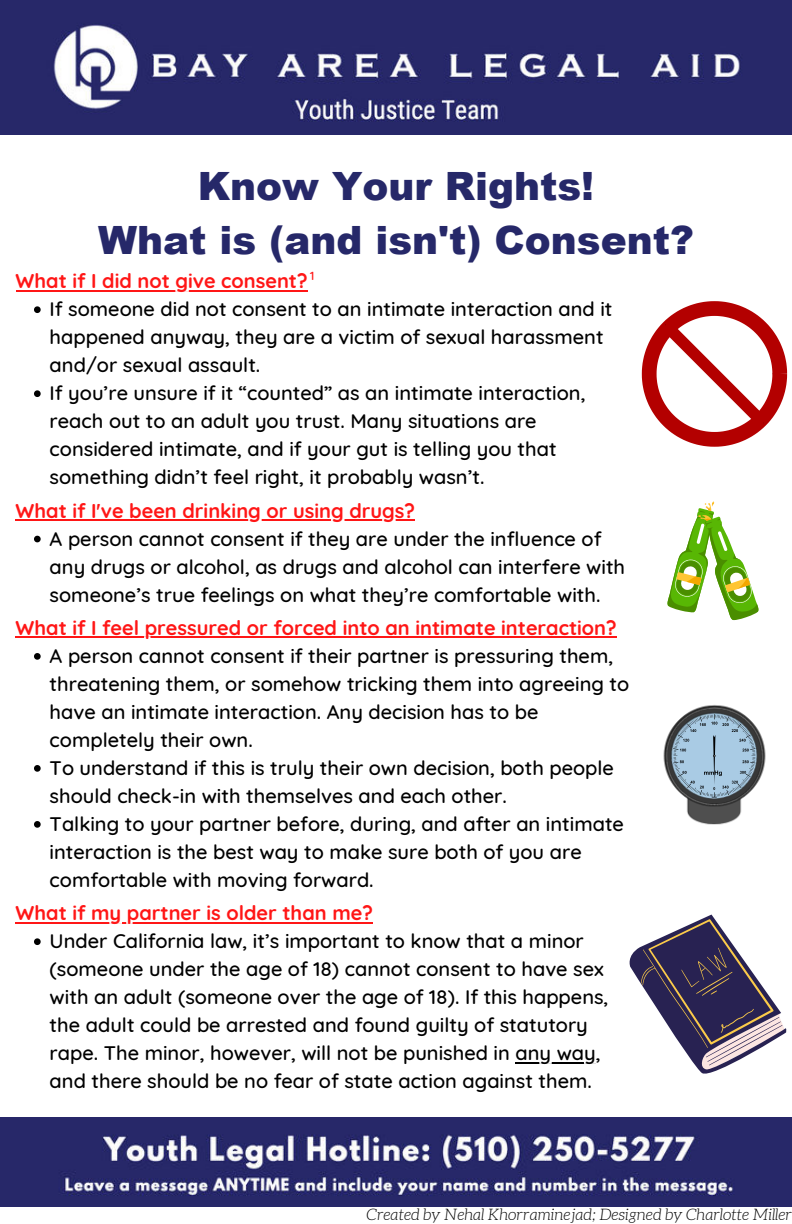
<style>
.page{position:relative;width:792px;height:1224px;background:#fff}
.page>*{position:absolute;margin:0;border:0;box-sizing:border-box;transform-origin:0 0}
.t1{font:900 39px/54px "Arial";color:#262869;text-align:center}
.t2{font:500 20px/28px "Quicksand";color:#000}
.t3{font:700 20px "Quicksand";color:#ff1616}
.t4{font:italic 300 16px "Aleo";color:#000}
.t5{font:500 12px "Quicksand";color:#ff1616}
</style>
<div class="page">
<img style="left:0;top:0;width:792px;height:135px">
<img style="left:0;top:1118px;width:792px;height:88px">
<svg style="left:34px;top:306px;width:7px;height:7px"></svg>
<svg style="left:34px;top:390px;width:7px;height:7px"></svg>
<svg style="left:34px;top:536px;width:7px;height:6px"></svg>
<svg style="left:34px;top:653px;width:7px;height:7px"></svg>
<svg style="left:34px;top:765px;width:7px;height:7px"></svg>
<svg style="left:34px;top:821px;width:7px;height:7px"></svg>
<svg style="left:34px;top:938px;width:7px;height:7px"></svg>
<hr style="left:516px;top:1062px;width:80px;height:2px;background:#000">
<hr style="left:16px;top:290px;width:292px;height:2px;background:#ff1616">
<hr style="left:16px;top:519px;width:399px;height:2px;background:#ff1616">
<hr style="left:16px;top:636px;width:601px;height:2px;background:#ff1616">
<hr style="left:16px;top:922px;width:357px;height:2px;background:#ff1616">
<svg style="left:642px;top:301px;width:145px;height:146px"></svg>
<svg style="left:667px;top:501px;width:92px;height:120px"></svg>
<img style="left:689px;top:816px;width:50px;height:9px">
<img style="left:687px;top:814px;width:54px;height:2px">
<img style="left:663px;top:705px;width:103px;height:109px">
<svg style="left:673px;top:714px;width:82px;height:83px;background:#91abbe"></svg>
<svg style="left:630px;top:915px;width:156px;height:159px"></svg>
<h1 class="t1" style="left:98px;top:158px;width:597px">Know Your Rights!<br>What is (and isn't) Consent?</h1>
<p class="t5" style="left:310px;top:266px;width:6px">1</p>
<p class="t3" style="left:16px;top:265px;width:294px">What if I did not give consent?</p>
<p class="t2" style="left:50px;top:293px;width:564px">If someone did not consent to an intimate interaction and it happened anyway, they are a victim of sexual harassment and/or sexual assault.<br>If you’re unsure if it “counted” as an intimate interaction, reach out to an adult you trust. Many situations are considered intimate, and if your gut is telling you that something didn’t feel right, it probably wasn’t.</p>
<p class="t3" style="left:16px;top:494px;width:401px">What if I've been drinking or using drugs?</p>
<p class="t2" style="left:50px;top:523px;width:577px">A person cannot consent if they are under the influence of any drugs or alcohol, as drugs and alcohol can interfere with someone’s true feelings on what they’re comfortable with.</p>
<p class="t3" style="left:16px;top:611px;width:603px">What if I feel pressured or forced into an intimate interaction?</p>
<p class="t2" style="left:50px;top:640px;width:581px">A person cannot consent if their partner is pressuring them, threatening them, or somehow tricking them into agreeing to have an intimate interaction. Any decision has to be completely their own.<br>To understand if this is truly their own decision, both people should check-in with themselves and each other.<br>Talking to your partner before, during, and after an intimate interaction is the best way to make sure both of you are comfortable with moving forward.</p>
<p class="t3" style="left:16px;top:897px;width:359px">What if my partner is older than me?</p>
<p class="t2" style="left:50px;top:925px;width:560px">Under California law, it’s important to know that a minor (someone under the age of 18) cannot consent to have sex with an adult (someone over the age of 18). If this happens, the adult could be arrested and found guilty of statutory rape. The minor, however, will not be punished in any way, and there should be no fear of state action against them.</p>
<p class="t4" style="left:367px;top:1206px;width:427px">Created by Nehal Khorraminejad; Designed by Charlotte Miller</p>
</div>
